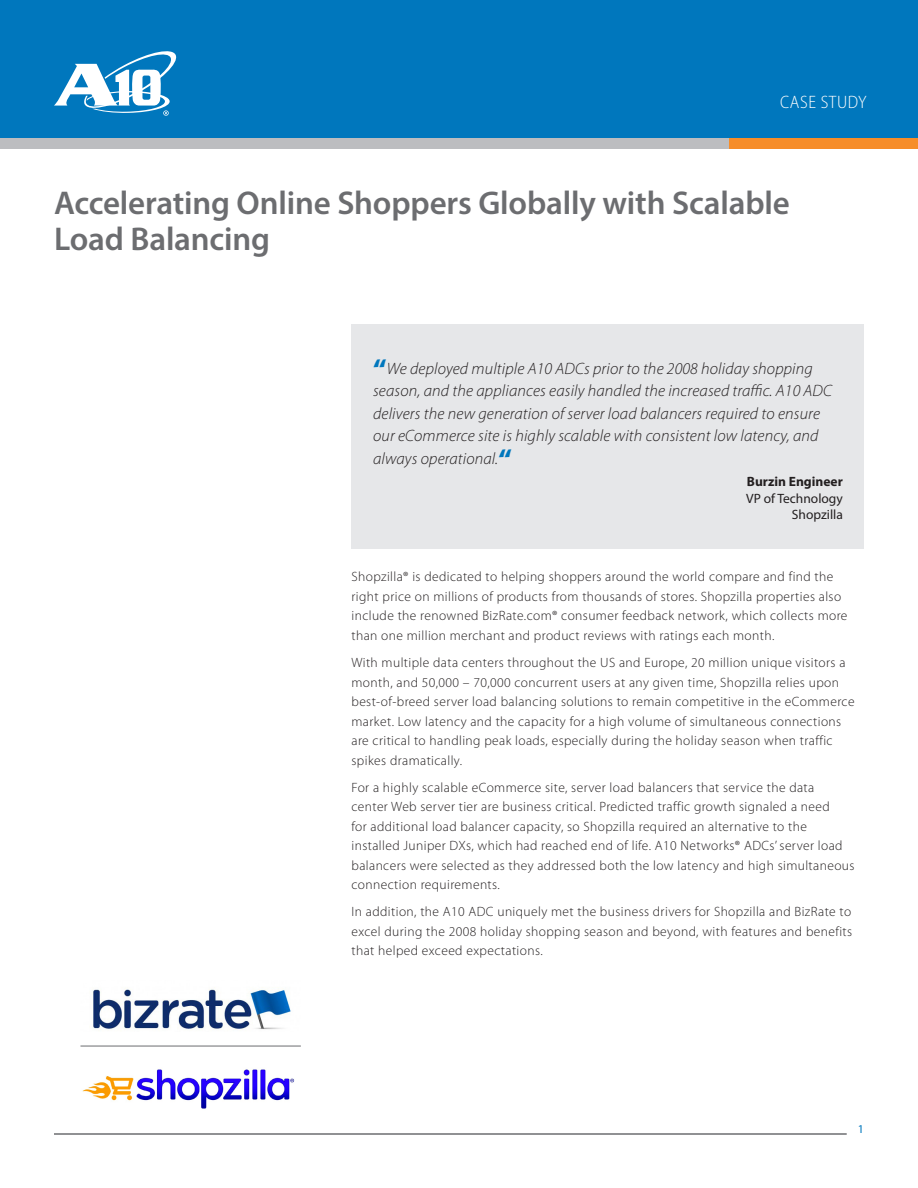
<style>
.page{position:relative;width:918px;height:1188px;background:#fff}
.page>*{position:absolute;margin:0;border:0;box-sizing:border-box;transform-origin:0 0}
.Case_Study_Title{font:600 33px/36px "Myriad Pro";letter-spacing:-.005em;color:#6c6d70}
.t1{font:300 semi-condensed 18px "Myriad Pro";letter-spacing:.03em;color:#fff}
.Pull_Quote{font:italic 300 16.5px/22.5px "Myriad Pro";letter-spacing:.01em;color:#231f20}
.body_text{font:300 13.5px/19.5px "Myriad Pro";letter-spacing:.03em;color:#231f20}
.Quote_title{font:13.5px "Myriad Pro";color:#231f20}
.Quote_Name{font:700 13.5px "Myriad Pro";color:#231f20}
.t2{font:12px "Myriad Pro";color:#0077bd}
.s1{font-weight:900;font-style:normal;font-size:27px;color:#0077bd}
</style>
<div class="page">
<div style="left:0;top:0;width:918px;height:148px;background:#0077bd"></div>
<svg style="left:54px;top:51px;width:123px;height:65px"></svg>
<hr style="left:54px;top:1133px;width:793px;height:2px;background:#6c6d70">
<div style="left:0;top:138px;width:918px;height:10px;background:#bcbdc0"></div>
<div style="left:729px;top:138px;width:189px;height:10px;background:#f68d29"></div>
<div style="left:351px;top:324px;width:513px;height:225px;background:#e6e7e9"></div>
<img style="left:82px;top:1069px;width:213px;height:40px">
<img style="left:93px;top:987px;width:198px;height:43px">
<hr style="left:80px;top:1046px;width:221px;height:1px;background:#6c6d70">
<h2 class="t1" style="left:780px;top:92px;width:88px">CASE STUDY</h2>
<p class="Case_Study_Title" style="left:54px;top:184px;width:737px">Accelerating Online Shoppers Globally with Scalable<br>Load Balancing</p>
<p class="Pull_Quote" style="left:373px;top:357px;width:460px"><span class="s1">“</span>We deployed multiple A10 ADCs prior to the 2008 holiday shopping season, and the appliances easily handled the increased traffic. A10 ADC delivers the new generation of server load balancers required to ensure our eCommerce site is highly scalable with consistent low latency, and always operational.<span class="s1">“</span></p>
<p class="Quote_Name" style="left:747px;top:473px;width:97px">Burzin Engineer</p>
<p class="Quote_title" style="left:746px;top:490px;width:98px">VP of Technology</p>
<p class="Quote_title" style="left:792px;top:506px;width:52px">Shopzilla</p>
<p class="body_text" style="left:351px;top:567px;width:498px">Shopzilla® is dedicated to helping shoppers around the world compare and find the right price on millions of products from thousands of stores. Shopzilla properties also include the renowned BizRate.com® consumer feedback network, which collects more than one million merchant and product reviews with ratings each month.</p>
<p class="body_text" style="left:351px;top:653px;width:505px">With multiple data centers throughout the US and Europe, 20 million unique visitors a month, and 50,000 – 70,000 concurrent users at any given time, Shopzilla relies upon best-of-breed server load balancing solutions to remain competitive in the eCommerce market. Low latency and the capacity for a high volume of simultaneous connections are critical to handling peak loads, especially during the holiday season when traffic spikes dramatically.</p>
<p class="body_text" style="left:351px;top:778px;width:505px">For a highly scalable eCommerce site, server load balancers that service the data<br>center Web server tier are business critical. Predicted traffic growth signaled a need<br>for additional load balancer capacity, so Shopzilla required an alternative to the installed Juniper DXs, which had reached end of life. A10 Networks® ADCs’ server load balancers were selected as they addressed both the low latency and high simultaneous connection requirements.</p>
<p class="body_text" style="left:351px;top:902px;width:502px;text-align:justify">In addition, the A10 ADC uniquely met the business drivers for Shopzilla and BizRate to excel during the 2008 holiday shopping season and beyond, with features and benefits that helped exceed expectations.</p>
<p class="t2" style="left:858px;top:1122px;width:8px">1</p>
</div>
